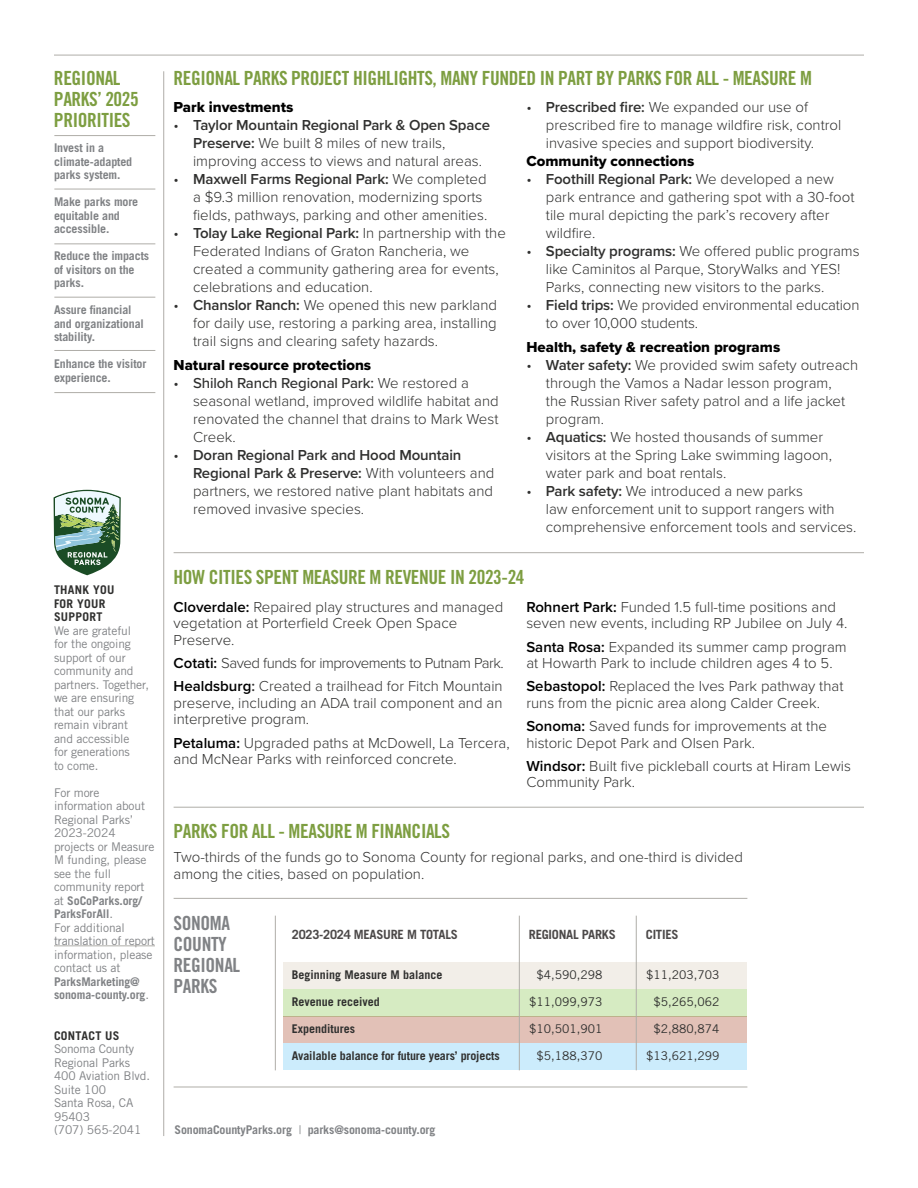
<style>
.page{position:relative;width:918px;height:1188px;background:#fff}
.page>*{position:absolute;margin:0;border:0;box-sizing:border-box;transform-origin:0 0}
.t1{font:19.5px/21px "Trade Gothic LT Std Bd Cn 20";letter-spacing:-.02em;color:#7d9e41}
.t2{font:19.5px/21px "Trade Gothic LT Std Bd Cn 20";letter-spacing:-.02em;color:#808285}
.t3{font:300 15px/18px "Proxima Nova";color:#30302f}
.t4{font:15px "Proxima Nova Extrabld";color:#000}
.t5{font:300 15px/23.2px "Proxima Nova";letter-spacing:-.03em;color:#30302f}
.t6{font:700 12.75px "Trade Gothic LT Std";letter-spacing:-.02em;color:#4c4949}
.t7{font:12px/13.5px "Trade Gothic LT Std";letter-spacing:-.01em;color:#808285}
.t8{font:700 12px/13.5px "Trade Gothic LT Std";letter-spacing:-.01em;color:#808285}
.t9{font:700 12px "Trade Gothic LT Std";color:#30302f}
.t10{font:12px "Trade Gothic LT Std";color:#30302f}
.t11{font:700 12px/13.5px "Trade Gothic LT Std";letter-spacing:.025em;color:#30302f}
.s1{font-weight:600}
.s2{font-weight:500}
.s3{font-weight:700}
.s4{font-weight:400}
.s5{font-weight:600;color:#000}
</style>
<div class="page">
<hr style="left:54px;top:55px;width:810px;height:1px;background:#afada8">
<hr style="left:163px;top:71px;width:1px;height:1065px;background:#afada8">
<hr style="left:174px;top:552px;width:690px;height:1px;background:#afada8">
<hr style="left:54px;top:135px;width:101px;height:1px;background:#afada8">
<hr style="left:54px;top:189px;width:101px;height:1px;background:#afada8">
<hr style="left:54px;top:243px;width:101px;height:1px;background:#afada8">
<hr style="left:54px;top:297px;width:101px;height:1px;background:#afada8">
<hr style="left:54px;top:350px;width:101px;height:1px;background:#afada8">
<hr style="left:54px;top:392px;width:101px;height:1px;background:#afada8">
<div style="left:283px;top:962px;width:464px;height:27px;background:#f2eee8"></div>
<div style="left:283px;top:989px;width:464px;height:27px;background:#d6ebc2"></div>
<div style="left:283px;top:1016px;width:464px;height:27px;background:#e2c1b7"></div>
<div style="left:284px;top:1043px;width:463px;height:27px;background:#ccecfc"></div>
<hr style="left:174px;top:898px;width:573px;height:1px;background:#afada8">
<hr style="left:174px;top:1087px;width:573px;height:1px;background:#afada8">
<hr style="left:275px;top:916px;width:1px;height:154px;background:#afada8">
<hr style="left:519px;top:916px;width:1px;height:154px;background:#afada8">
<hr style="left:636px;top:916px;width:1px;height:154px;background:#afada8">
<hr style="left:174px;top:807px;width:690px;height:1px;background:#afada8">
<svg style="left:53px;top:489px;width:68px;height:87px"></svg>
<hr style="left:54px;top:945px;width:101px;height:1px;background:#afada8">
<h1 class="t1" style="left:54px;top:68px;width:68px">REGIONAL</h1>
<h1 class="t1" style="left:174px;top:68px;width:640px">REGIONAL PARKS PROJECT HIGHLIGHTS, MANY FUNDED IN PART BY PARKS FOR ALL - MEASURE M</h1>
<h1 class="t1" style="left:54px;top:89px;width:86px">PARKS’ 2025<br>PRIORITIES</h1>
<p class="t8" style="left:54px;top:141px;width:80px">Invest in a climate-adapted parks system.</p>
<p class="t8" style="left:54px;top:195px;width:86px">Make parks more equitable and accessible.</p>
<p class="t8" style="left:54px;top:249px;width:97px">Reduce the impacts of visitors on the parks.</p>
<p class="t8" style="left:54px;top:303px;width:91px">Assure financial and organizational stability.</p>
<p class="t8" style="left:54px;top:357px;width:94px">Enhance the visitor experience.</p>
<p class="t4" style="left:174px;top:95px;width:121px">Park investments</p>
<p class="t3" style="left:193px;top:115px;width:298px;text-indent:-20px">• <span class="s1">Taylor Mountain Regional Park &amp; Open Space<br>Preserve:</span> We built 8 miles of new trails, improving access to views and natural areas.</p>
<p class="t3" style="left:193px;top:169px;width:296px;text-indent:-20px">• <span class="s1">Maxwell Farms Regional Park:</span> We completed a $9.3 million renovation, modernizing sports fields, pathways, parking and other amenities.</p>
<p class="t3" style="left:193px;top:223px;width:314px;text-indent:-20px">• <span class="s1">Tolay Lake Regional Park:</span> In partnership with the Federated Indians of Graton Rancheria, we created a community gathering area for events, celebrations and education.</p>
<p class="t3" style="left:193px;top:295px;width:305px;text-align:justify;text-indent:-20px">• <span class="s1">Chanslor Ranch:</span> We opened this new parkland for daily use, restoring a parking area, installing trail signs and clearing safety hazards.</p>
<p class="t4" style="left:174px;top:354px;width:199px">Natural resource protections</p>
<p class="t3" style="left:193px;top:373px;width:307px;text-indent:-20px">• <span class="s2">Shiloh Ranch Regional Park:</span> We restored a seasonal wetland, improved wildlife habitat and renovated the channel that drains to Mark West Creek.</p>
<p class="t3" style="left:193px;top:445px;width:303px;text-indent:-19px">• <span class="s1">Doran Regional Park and Hood Mountain Regional Park &amp; Preserve:</span> With volunteers and partners, we restored native plant habitats and removed invasive species.</p>
<p class="t3" style="left:546px;top:97px;width:297px;text-indent:-20px">• <span class="s1">Prescribed fire:</span> We expanded our use of prescribed fire to manage wildfire risk, control invasive species and support biodiversity.</p>
<p class="t4" style="left:526px;top:149px;width:169px">Community connections</p>
<p class="t3" style="left:546px;top:169px;width:310px;text-indent:-20px">• <span class="s1">Foothill Regional Park:</span> We developed a new park entrance and gathering spot with a 30-foot tile mural depicting the park’s recovery after wildfire.</p>
<p class="t3" style="left:546px;top:241px;width:315px;text-indent:-20px">• <span class="s1">Specialty programs:</span> We offered public programs like Caminitos al Parque, StoryWalks and YES!<br>Parks, connecting new visitors to the parks.</p>
<p class="t3" style="left:546px;top:295px;width:315px;text-indent:-20px">• <span class="s1">Field trips:</span> We provided environmental education to over 10,000 students.</p>
<p class="t4" style="left:526px;top:336px;width:255px">Health, safety &amp; recreation programs</p>
<p class="t3" style="left:546px;top:355px;width:314px;text-indent:-20px">• <span class="s1">Water safety:</span> We provided swim safety outreach through the Vamos a Nadar lesson program,<br>the Russian River safety patrol and a life jacket program.</p>
<p class="t3" style="left:546px;top:427px;width:288px;text-indent:-20px">• <span class="s1">Aquatics:</span> We hosted thousands of summer visitors at the Spring Lake swimming lagoon, water park and boat rentals.</p>
<p class="t3" style="left:546px;top:481px;width:312px;text-indent:-20px">• <span class="s1">Park safety:</span> We introduced a new parks<br>law enforcement unit to support rangers with comprehensive enforcement tools and services.</p>
<p class="t11" style="left:54px;top:583px;width:62px">THANK YOU<br>FOR YOUR<br>SUPPORT</p>
<p class="t7" style="left:54px;top:624px;width:97px">We are grateful<br>for the ongoing support of our community and partners. Together, we are ensuring that our parks remain vibrant and accessible<br>for generations<br>to come.</p>
<p class="t7" style="left:54px;top:786px;width:102px">For more information about<br>Regional Parks’<br>2023-2024 projects or Measure<br>M funding, please see the full community report at <span class="s3">SoCoParks.org/<br>ParksForAll</span>.<br>For additional translation of report information, please contact us at</p>
<p class="t8" style="left:54px;top:975px;width:97px">ParksMarketing@ sonoma-county.org<span class="s4">.</span></p>
<p class="t11" style="left:54px;top:1029px;width:67px">CONTACT US</p>
<p class="t7" style="left:54px;top:1042px;width:98px">Sonoma County<br>Regional Parks<br>400 Aviation Blvd.<br>Suite 100<br>Santa Rosa, CA<br>95403<br>(707) 565-2041</p>
<h1 class="t1" style="left:174px;top:566px;width:352px">HOW CITIES SPENT MEASURE M REVENUE IN 2023-24</h1>
<p class="t3" style="left:174px;top:598px;width:331px;line-height:16.5px"><span class="s5">Cloverdale:</span> Repaired play structures and managed vegetation at Porterfield Creek Open Space<br>Preserve.</p>
<p class="t5" style="left:174px;top:651px;width:332px"><span class="s5">Cotati:</span> Saved funds for improvements to Putnam Park.<br><span class="s5">Healdsburg</span><span class="s1">:</span> Created a trailhead for Fitch Mountain</p>
<p class="t3" style="left:174px;top:694px;width:330px;line-height:16.5px">preserve, including an ADA trail component and an interpretive program.</p>
<p class="t3" style="left:174px;top:733px;width:338px;line-height:16.5px"><span class="s5">Petaluma:</span> Upgraded paths at McDowell, La Tercera, and McNear Parks with reinforced concrete.</p>
<p class="t3" style="left:526px;top:598px;width:323px;line-height:16.5px"><span class="s5">Rohnert Park:</span> Funded 1.5 full-time positions and seven new events, including RP Jubilee on July 4.</p>
<p class="t3" style="left:526px;top:637px;width:322px;line-height:16.5px"><span class="s5">Santa Rosa:</span> Expanded its summer camp program at Howarth Park to include children ages 4 to 5.</p>
<p class="t3" style="left:526px;top:677px;width:319px;line-height:16.5px"><span class="s5">Sebastopol:</span> Replaced the Ives Park pathway that runs from the picnic area along Calder Creek.</p>
<p class="t3" style="left:526px;top:717px;width:302px;line-height:16.5px"><span class="s5">Sonoma:</span> Saved funds for improvements at the historic Depot Park and Olsen Park.</p>
<p class="t3" style="left:526px;top:757px;width:326px;line-height:16.5px"><span class="s5">Windsor:</span> Built five pickleball courts at Hiram Lewis<br>Community Park.</p>
<h1 class="t1" style="left:174px;top:821px;width:278px">PARKS FOR ALL - MEASURE M FINANCIALS</h1>
<p class="t3" style="left:174px;top:848px;width:571px;line-height:16.5px">Two-thirds of the funds go to Sonoma County for regional parks, and one-third is divided among the cities, based on population.</p>
<h1 class="t2" style="left:174px;top:913px;width:68px">SONOMA<br>COUNTY<br>REGIONAL<br>PARKS</h1>
<p class="t6" style="left:292px;top:927px;width:168px">2023-2024 MEASURE M TOTALS</p>
<p class="t6" style="left:529px;top:927px;width:88px">REGIONAL PARKS</p>
<p class="t6" style="left:646px;top:927px;width:34px">CITIES</p>
<p class="t9" style="left:292px;top:968px;width:152px">Beginning Measure M balance</p>
<p class="t10" style="left:536px;top:968px;width:67px">$4,590,298</p>
<p class="t10" style="left:646px;top:968px;width:75px">$11,203,703</p>
<p class="t9" style="left:292px;top:995px;width:89px">Revenue received</p>
<p class="t10" style="left:529px;top:995px;width:75px">$11,099,973</p>
<p class="t10" style="left:653px;top:995px;width:67px">$5,265,062</p>
<p class="t9" style="left:292px;top:1022px;width:65px">Expenditures</p>
<p class="t10" style="left:529px;top:1022px;width:75px">$10,501,901</p>
<p class="t10" style="left:653px;top:1022px;width:67px">$2,880,874</p>
<p class="t9" style="left:292px;top:1049px;width:209px">Available balance for future years’ projects</p>
<p class="t10" style="left:536px;top:1049px;width:67px">$5,188,370</p>
<p class="t10" style="left:646px;top:1049px;width:75px">$13,621,299</p>
<p class="t8" style="left:174px;top:1122px;width:263px">SonomaCountyParks.org <span class="s4">|</span> parks@sonoma-county.org</p>
</div>
